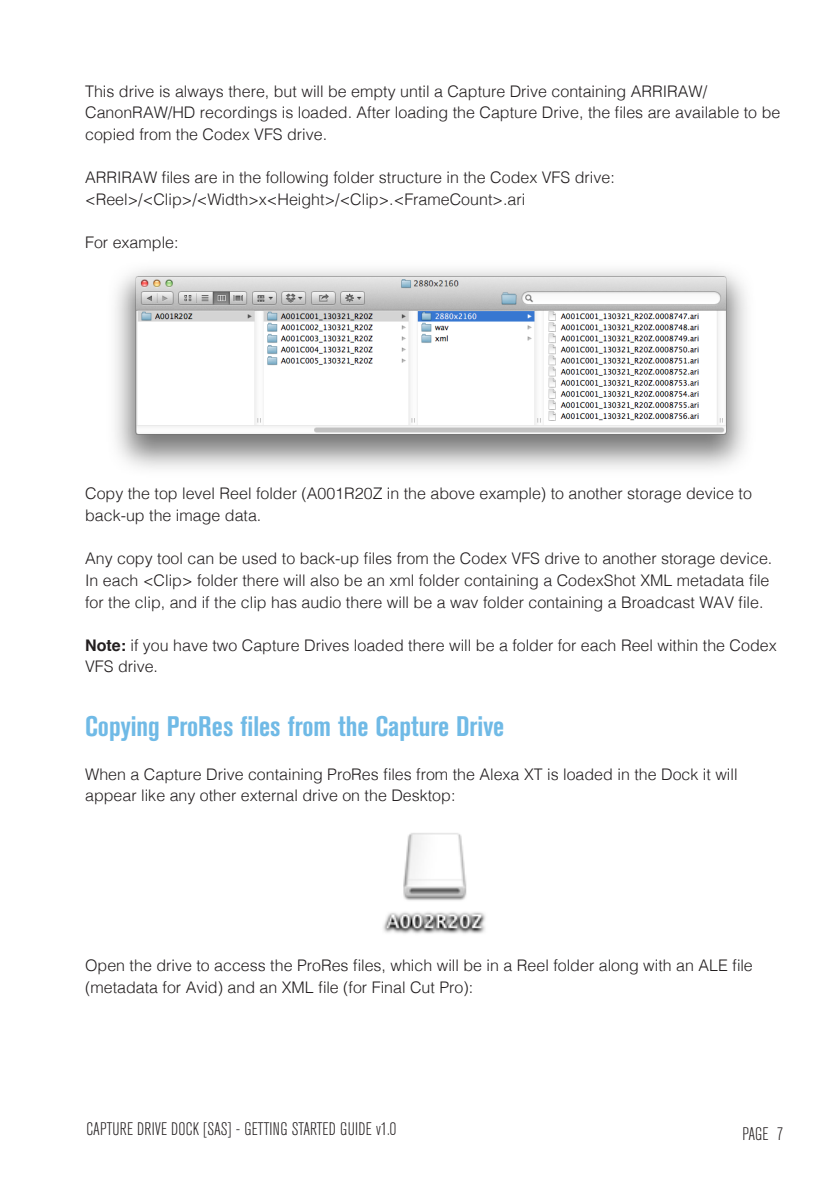
<style>
.page{position:relative;width:840px;height:1191px;background:#fff}
.page>*{position:absolute;margin:0;border:0;box-sizing:border-box;transform-origin:0 0}
.Heading_1{font:700 condensed 28px "Akzidenz Grotesk BE";color:#70bae6}
.t1{font:300 condensed 18px "Akzidenz Grotesk BE";color:#231f20}
.t2{font:300 16px/21.6px "Helvetica";color:#231f20}
.s1{font-weight:700}
</style>
<div class="page">
<img style="left:115px;top:269px;width:632px;height:200px">
<img style="left:383px;top:833px;width:103px;height:101px">
<p class="t2" style="left:85px;top:79px;width:696px">This drive is always there, but will be empty until a Capture Drive containing ARRIRAW/<br>CanonRAW/HD recordings is loaded. After loading the Capture Drive, the files are available to be copied from the Codex VFS drive.</p>
<p class="t2" style="left:85px;top:165px;width:531px">ARRIRAW files are in the following folder structure in the Codex VFS drive:</p>
<p class="t2" style="left:85px;top:187px;width:441px">&lt;Reel&gt;/&lt;Clip&gt;/&lt;Width&gt;x&lt;Height&gt;/&lt;Clip&gt;.&lt;FrameCount&gt;.ari</p>
<p class="t2" style="left:85px;top:230px;width:95px">For example:</p>
<p class="t2" style="left:85px;top:482px;width:668px">Copy the top level Reel folder (A001R20Z in the above example) to another storage device to back-up the image data.</p>
<p class="t2" style="left:85px;top:546px;width:688px">Any copy tool can be used to back-up files from the Codex VFS drive to another storage device.</p>
<p class="t2" style="left:85px;top:568px;width:685px">In each &lt;Clip&gt; folder there will also be an xml folder containing a CodexShot XML metadata file for the clip, and if the clip has audio there will be a wav folder containing a Broadcast WAV file.</p>
<p class="t2" style="left:85px;top:633px;width:692px"><span class="s1">Note:</span> if you have two Capture Drives loaded there will be a folder for each Reel within the Codex<br>VFS drive.</p>
<p class="Heading_1" style="left:85px;top:710px;width:420px">Copying ProRes files from the Capture Drive</p>
<p class="t2" style="left:85px;top:762px;width:653px">When a Capture Drive containing ProRes files from the Alexa XT is loaded in the Dock it will appear like any other external drive on the Desktop:</p>
<p class="t2" style="left:85px;top:953px;width:668px">Open the drive to access the ProRes files, which will be in a Reel folder along with an ALE file (metadata for Avid) and an XML file (for Final Cut Pro):</p>
<p class="t1" style="left:86px;top:1119px;width:311px">CAPTURE DRIVE DOCK [SAS] - GETTING STARTED GUIDE v1.0</p>
<p class="t1" style="left:742px;top:1123px;width:42px">PAGE 7</p>
</div>
